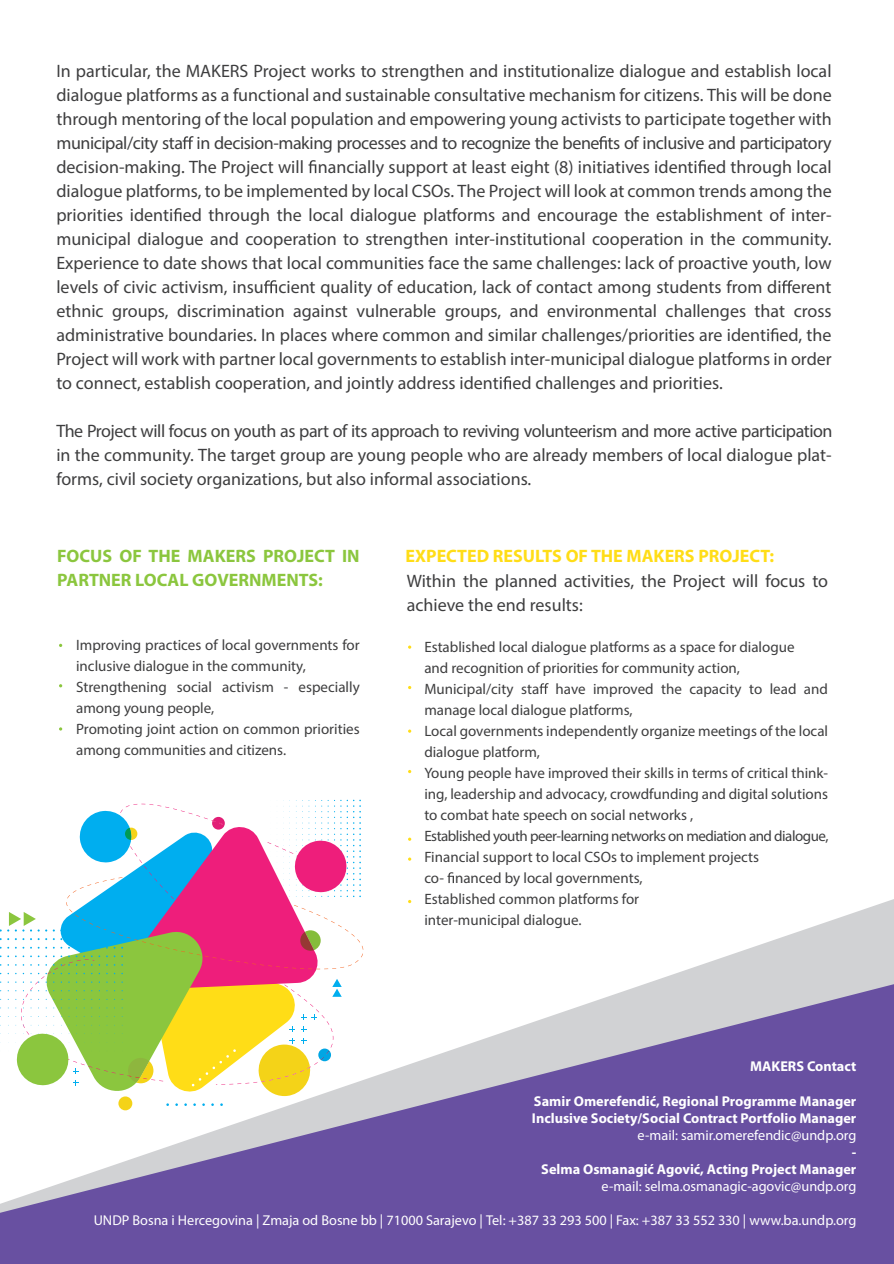
<style>
.page{position:relative;width:894px;height:1264px;background:#fff}
.page>*{position:absolute;margin:0;border:0;box-sizing:border-box;transform-origin:0 0}
.t1{font:18px/24px "Myriad Pro";color:#3e3e3f;text-align:justify}
.t2{font:700 18px/24px "Myriad Pro";color:#8bc63e}
.t3{font:700 18px "Myriad Pro";color:#ffdd17}
.t4{font:15px/21px "Myriad Pro";color:#3e3e3f}
.t5{font:14.25px "Myriad Pro";color:#fff}
.t6{font:700 14.25px/17.1px "Myriad Pro";color:#fff}
</style>
<div class="page">
<svg style="left:363px;top:882px;width:530px;height:74px"></svg>
<svg style="left:0;top:956px;width:893px;height:283px;fill:#6850a1"></svg>
<svg style="left:183px;top:136px;width:10px;height:13px"></svg>
<svg style="left:599px;top:136px;width:7px;height:13px"></svg>
<svg style="left:308px;top:160px;width:8px;height:13px"></svg>
<svg style="left:698px;top:160px;width:7px;height:13px"></svg>
<svg style="left:173px;top:208px;width:8px;height:13px"></svg>
<svg style="left:264px;top:280px;width:13px;height:13px"></svg>
<svg style="left:781px;top:280px;width:11px;height:13px"></svg>
<svg style="left:770px;top:328px;width:8px;height:13px"></svg>
<svg style="left:503px;top:376px;width:8px;height:13px"></svg>
<div style="left:118px;top:1096px;width:14px;height:14px;background:#f4d318;border-radius:50%"></div>
<svg style="left:0;top:799px;width:363px;height:297px"></svg>
<svg style="left:539px;top:683px;width:9px;height:10px"></svg>
<svg style="left:447px;top:872px;width:7px;height:10px"></svg>
<div style="left:0;top:1239px;width:893px;height:24px;background:#6850a1"></div>
<p class="t1" style="left:56px;top:59px;width:777px">In particular, the MAKERS Project works to strengthen and institutionalize dialogue and establish local dialogue platforms as a functional and sustainable consultative mechanism for citizens. This will be done through mentoring of the local population and empowering young activists to participate together with municipal/city sta in decision-making processes and to recognize the bene ts of inclusive and participatory decision-making. The Project will nancially support at least eight (8) initiatives identi ed through local dialogue platforms, to be implemented by local CSOs. The Project will look at common trends among the priorities identi ed through the local dialogue platforms and encourage the establishment of inter&shy;municipal dialogue and cooperation to strengthen inter-institutional cooperation in the community.<br>Experience to date shows that local communities face the same challenges: lack of proactive youth, low levels of civic activism, insu cient quality of education, lack of contact among students from di erent ethnic groups, discrimination against vulnerable groups, and environmental challenges that cross administrative boundaries. In places where common and similar challenges/priorities are identi ed, the Project will work with partner local governments to establish inter-municipal dialogue platforms in order to connect, establish cooperation, and jointly address identi ed challenges and priorities.</p>
<p class="t1" style="left:56px;top:419px;width:777px">The Project will focus on youth as part of its approach to reviving volunteerism and more active participation in the community. The target group are young people who are already members of local dialogue plat&shy;forms, civil society organizations, but also informal associations.</p>
<p class="t2" style="left:57px;top:543px;width:304px">FOCUS OF THE MAKERS PROJECT IN<br>PARTNER LOCAL GOVERNMENTS:</p>
<p class="t3" style="left:405px;top:543px;width:370px">EXPECTED RESULTS OF THE MAKERS PROJECT:</p>
<p class="t1" style="left:406px;top:568px;width:423px">Within the planned activities, the Project will focus to achieve the end results:</p>
<p class="t4" style="left:76px;top:634px;width:285px">Improving practices of local governments for inclusive dialogue in the community, Strengthening social activism - especially among young people,<br>Promoting joint action on common priorities among communities and citizens.</p>
<p class="t4" style="left:424px;top:636px;width:405px">Established local dialogue platforms as a space for dialogue<br>and recognition of priorities for community action, Municipal/city sta have improved the capacity to lead and manage local dialogue platforms,<br>Local governments independently organize meetings of the local dialogue platform,<br>Young people have improved their skills in terms of critical think&shy;ing, leadership and advocacy, crowdfunding and digital solutions to combat hate speech on social networks ,<br>Established youth peer-learning networks on mediation and dialogue, Financial support to local CSOs to implement projects<br>co- nanced by local governments,<br>Established common platforms for<br>inter-municipal dialogue.</p>
<p class="t6" style="left:750px;top:1057px;width:108px">MAKERS Contact</p>
<p class="t6" style="left:532px;top:1091px;width:326px">Samir Omerefendić, Regional Programme Manager<br>Inclusive Society/Social Contract Portfolio Manager</p>
<p class="t5" style="left:637px;top:1125px;width:220px">e-mail: samir.omerefendic@undp.org</p>
<p class="t6" style="left:541px;top:1142px;width:316px;text-align:right">-<br>Selma Osmanagić Agović, Acting Project Manager</p>
<p class="t5" style="left:601px;top:1177px;width:256px">e-mail: selma.osmanagic-agovic@undp.org</p>
<p class="t5" style="left:94px;top:1211px;width:764px">UNDP Bosna i Hercegovina | Zmaja od Bosne bb | 71000 Sarajevo | Tel: +387 33 293 500 | Fax: +387 33 552 330 | www.ba.undp.org</p>
</div>
